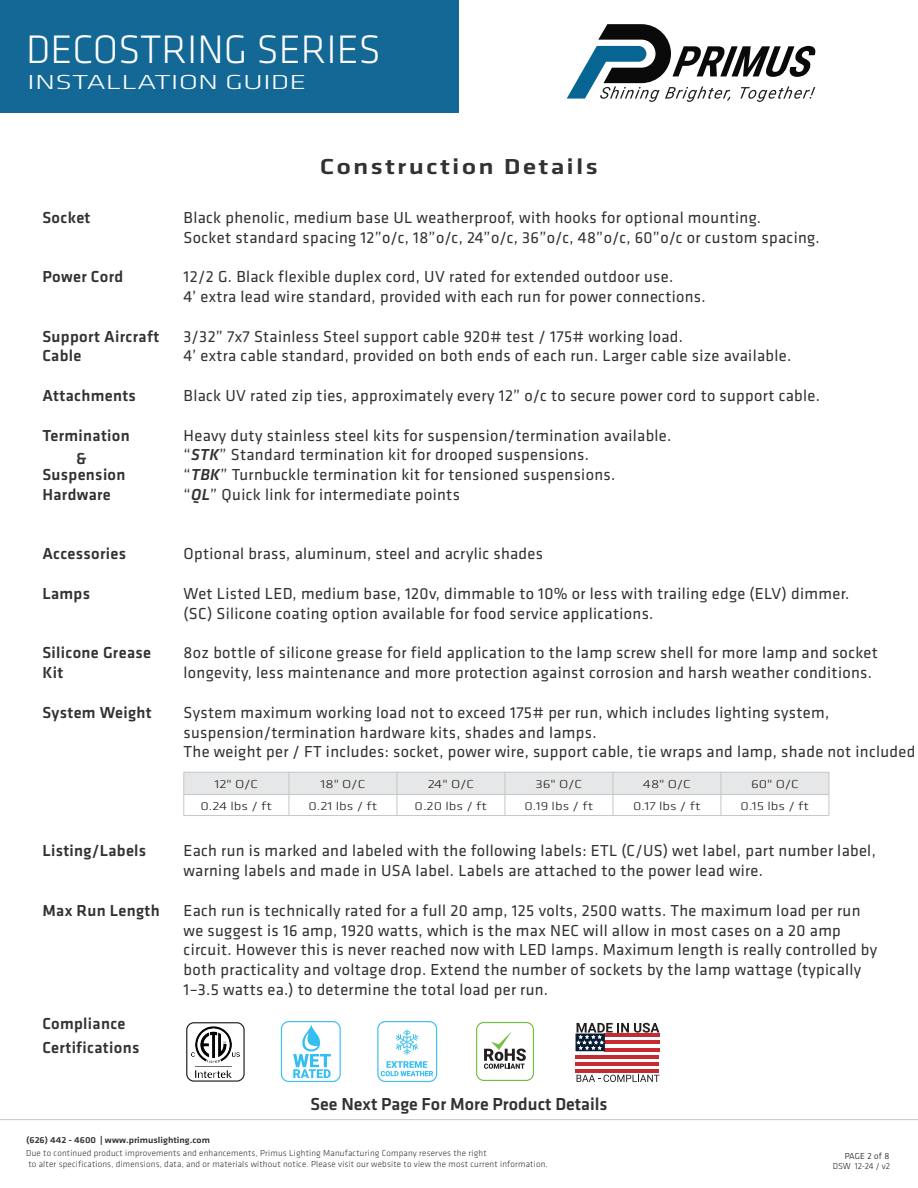
<style>
.page{position:relative;width:918px;height:1188px;background:#fff}
.page>*{position:absolute;margin:0;border:0;box-sizing:border-box;transform-origin:0 0}
.t1{font:300 41.25px "Klavika Basic";color:#fff}
.t2{font:500 22.5px "Klavika Basic";letter-spacing:.075em;color:#323230;scale:1.25 1}
.t3{font:300 21px "Klavika Basic";color:#fff;scale:1.5 1}
.t4{font:500 18px "Klavika Basic";color:#323230}
.t5{font:16.5px/19.8px "Klavika Basic";letter-spacing:.02em;color:#323230}
.t6{font:500 16.5px/19.8px "Klavika Basic";letter-spacing:.02em;color:#323230}
.t7{font:300 12px "Klavika Basic";color:#231f20;scale:1.25 1}
.t8{font:300 9px/10.8px "Klavika Basic";letter-spacing:.02em;color:#323230}
.t9{font:500 9px "Klavika Basic";color:#323230;scale:1.1 1}
.t10{font:300 9px "Klavika Basic";color:#231f20}
.t11{font:300 9px "Klavika Basic";letter-spacing:.02em;color:#040503}
.s1{font-weight:500;font-style:italic}
.s2{font-weight:700}
</style>
<div class="page">
<div style="left:0;top:0;width:459px;height:112px;background:#136896"></div>
<hr style="left:0;top:1119px;width:918px;height:1px;background:#c6c6c5">
<svg style="left:567px;top:24px;width:249px;height:78px"></svg>
<hr style="left:184px;top:815px;width:105px;height:1px;background:#c6c6c5">
<hr style="left:289px;top:815px;width:108px;height:1px;background:#c6c6c5">
<hr style="left:397px;top:815px;width:108px;height:1px;background:#c6c6c5">
<hr style="left:505px;top:815px;width:108px;height:1px;background:#c6c6c5">
<hr style="left:613px;top:815px;width:108px;height:1px;background:#c6c6c5">
<hr style="left:721px;top:815px;width:108px;height:1px;background:#c6c6c5">
<svg style="left:184px;top:772px;width:646px;height:43px"></svg>
<div style="left:186px;top:1022px;width:59px;height:60px;border:1px solid #231f20;border-radius:7px"></div>
<img style="left:192px;top:1027px;width:47px;height:50px">
<div style="left:281px;top:1021px;width:60px;height:61px;border:1px solid #46bfee;border-radius:7px"></div>
<svg style="left:293px;top:1025px;width:38px;height:53px"></svg>
<div style="left:377px;top:1021px;width:60px;height:61px;border:1px solid #46bfee;border-radius:7px"></div>
<svg style="left:381px;top:1061px;width:52px;height:15px"></svg>
<svg style="left:396px;top:1029px;width:22px;height:26px"></svg>
<div style="left:476px;top:1022px;width:58px;height:59px;border:1px solid #74bf43;border-radius:7px"></div>
<svg style="left:484px;top:1031px;width:42px;height:38px"></svg>
<hr style="left:576px;top:1055px;width:83px;height:3px;background:#c52b31">
<hr style="left:576px;top:1062px;width:83px;height:4px;background:#c52b31">
<hr style="left:576px;top:1069px;width:83px;height:4px;background:#c52b31">
<svg style="left:576px;top:1023px;width:83px;height:28px"></svg>
<svg style="left:577px;top:1075px;width:82px;height:7px"></svg>
<h1 class="t1" style="left:26px;top:24px;width:356px">DECOSTRING SERIES</h1>
<p class="t3" style="left:27px;top:70px;width:188px">INSTALLATION GUIDE</p>
<p class="t2" style="left:320px;top:151px;width:224px">Construction Details</p>
<p class="t6" style="left:42px;top:207px;width:50px">Socket</p>
<p class="t6" style="left:42px;top:266px;width:82px">Power Cord</p>
<p class="t6" style="left:42px;top:326px;width:118px">Support Aircraft</p>
<p class="t6" style="left:42px;top:346px;width:40px">Cable</p>
<p class="t6" style="left:42px;top:385px;width:95px">Attachments</p>
<p class="t6" style="left:42px;top:425px;width:89px">Termination</p>
<p class="t6" style="left:42px;top:464px;width:85px">Suspension<br>Hardware</p>
<p class="t6" style="left:76px;top:448px;width:12px">&amp;</p>
<p class="t6" style="left:42px;top:544px;width:85px">Accessories</p>
<p class="t6" style="left:42px;top:583px;width:49px">Lamps</p>
<p class="t6" style="left:42px;top:643px;width:110px">Silicone Grease<br>Kit</p>
<p class="t6" style="left:42px;top:702px;width:111px">System Weight</p>
<p class="t6" style="left:42px;top:841px;width:105px">Listing/Labels</p>
<p class="t6" style="left:42px;top:900px;width:119px">Max Run Length</p>
<p class="t6" style="left:42px;top:1011px;width:99px;line-height:24px">Compliance<br>Certifications</p>
<p class="t5" style="left:184px;top:207px;width:638px">Black phenolic, medium base UL weatherproof, with hooks for optional mounting.<br>Socket standard spacing 12”o/c, 18”o/c, 24”o/c, 36”o/c, 48”o/c, 60”o/c or custom spacing.</p>
<p class="t5" style="left:184px;top:266px;width:524px">12/2 G. Black flexible duplex cord, UV rated for extended outdoor use.<br>4’ extra lead wire standard, provided with each run for power connections.</p>
<p class="t5" style="left:184px;top:326px;width:609px">3/32” 7x7 Stainless Steel support cable 920# test / 175# working load.<br>4’ extra cable standard, provided on both ends of each run. Larger cable size available.</p>
<p class="t5" style="left:184px;top:385px;width:638px">Black UV rated zip ties, approximately every 12” o/c to secure power cord to support cable.</p>
<p class="t5" style="left:184px;top:425px;width:489px">Heavy duty stainless steel kits for suspension/termination available.</p>
<p class="t5" style="left:184px;top:444px;width:407px">“<span class="s1">STK</span>” Standard termination kit for drooped suspensions.</p>
<p class="t5" style="left:184px;top:464px;width:433px">“<span class="s1">TBK</span>” Turnbuckle termination kit for tensioned suspensions.</p>
<p class="t5" style="left:184px;top:484px;width:278px">“<span class="s1">QL</span>” Quick link for intermediate points</p>
<p class="t5" style="left:184px;top:543px;width:361px">Optional brass, aluminum, steel and acrylic shades</p>
<p class="t5" style="left:184px;top:583px;width:667px">Wet Listed LED, medium base, 120v, dimmable to 10% or less with trailing edge (ELV) dimmer.</p>
<p class="t5" style="left:184px;top:603px;width:471px">(SC) Silicone coating option available for food service applications.</p>
<p class="t5" style="left:184px;top:642px;width:696px">8oz bottle of silicone grease for field application to the lamp screw shell for more lamp and socket longevity, less maintenance and more protection against corrosion and harsh weather conditions.</p>
<p class="t5" style="left:184px;top:702px;width:647px">System maximum working load not to exceed 175# per run, which includes lighting system, suspension/termination hardware kits, shades and lamps.</p>
<p class="t5" style="left:184px;top:741px;width:733px">The weight per / FT includes: socket, power wire, support cable, tie wraps and lamp, shade not included</p>
<p class="t7" style="left:214px;top:777px;width:37px">12" O/C</p>
<p class="t7" style="left:321px;top:777px;width:37px">18" O/C</p>
<p class="t7" style="left:428px;top:777px;width:39px">24" O/C</p>
<p class="t7" style="left:536px;top:777px;width:39px">36" O/C</p>
<p class="t7" style="left:643px;top:777px;width:40px">48" O/C</p>
<p class="t7" style="left:751px;top:777px;width:40px">60" O/C</p>
<p class="t7" style="left:201px;top:798px;width:59px">0.24 lbs / ft</p>
<p class="t7" style="left:308px;top:798px;width:57px">0.21 lbs / ft</p>
<p class="t7" style="left:415px;top:798px;width:60px">0.20 lbs / ft</p>
<p class="t7" style="left:525px;top:798px;width:57px">0.19 lbs / ft</p>
<p class="t7" style="left:633px;top:798px;width:56px">0.17 lbs / ft</p>
<p class="t7" style="left:741px;top:798px;width:56px">0.15 lbs / ft</p>
<p class="t5" style="left:184px;top:840px;width:694px">Each run is marked and labeled with the following labels: ETL (C/US) wet label, part number label, warning labels and made in USA label. Labels are attached to the power lead wire.</p>
<p class="t5" style="left:184px;top:900px;width:695px">Each run is technically rated for a full 20 amp, 125 volts, 2500 watts. The maximum load per run we suggest is 16 amp, 1920 watts, which is the max NEC will allow in most cases on a 20 amp circuit. However this is never reached now with LED lamps. Maximum length is really controlled by both practicality and voltage drop. Extend the number of sockets by the lamp wattage (typically 1–3.5 watts ea.) to determine the total load per run.</p>
<p class="t4" style="left:311px;top:1092px;width:298px">See Next Page For More Product Details</p>
<p class="t9" style="left:26px;top:1134px;width:168px">(626) 442 - 4600 <span class="s2">|</span> www.primuslighting.com</p>
<p class="t8" style="left:26px;top:1147px;width:523px">Due to continued product improvements and enhancements, Primus Lighting Manufacturing Company reserves the right<br>to alter specifications, dimensions, data, and or materials without notice. Please visit our website to view the most current information.</p>
<p class="t11" style="left:845px;top:1151px;width:46px">PAGE 2 of 8</p>
<p class="t10" style="left:833px;top:1161px;width:59px">DSW 12-24 / v2</p>
</div>
